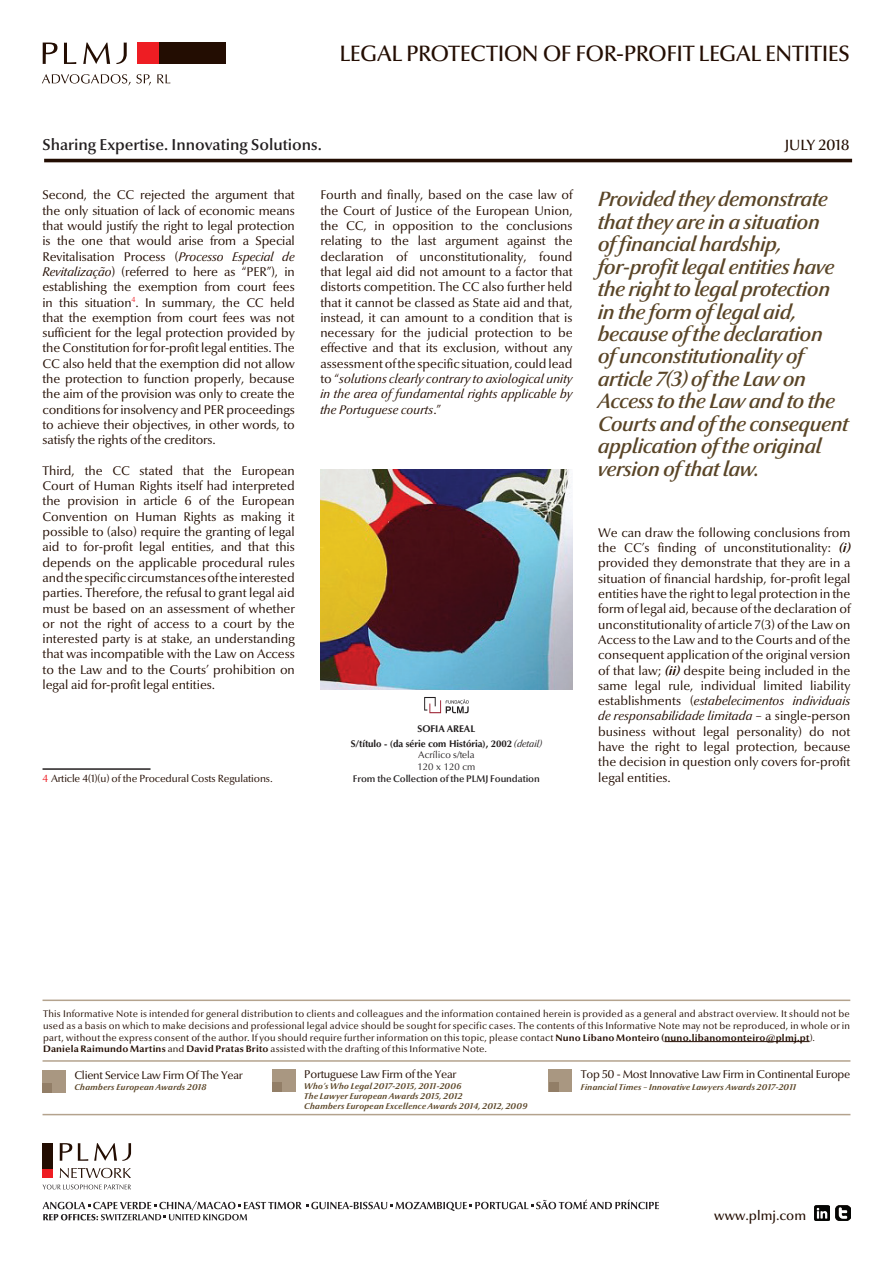
<style>
.page{position:relative;width:893px;height:1263px;background:#fff}
.page>*{position:absolute;margin:0;border:0;box-sizing:border-box;transform-origin:0 0}
.t1{font:500 22.5px "Optima Nova LT";letter-spacing:-.025em;color:#230d02}
.t2{font:italic 600 21px/22.5px "Optima Nova LT";letter-spacing:-.02em;color:#5a4527}
.t3{font:15.9px "Optima Nova LT Demi Os F";color:#231f20}
.t4{font:500 15px "Optima Nova LT";letter-spacing:-.005em;color:#230d02}
.t5{font:500 13.5px "Optima Nova LT";color:#230d02}
.t6{font:12.75px/15.3px "Optima Nova LT";letter-spacing:-.005em;color:#230d02;text-align:justify}
.t7{font:11.4px "Optima Nova LT";letter-spacing:-.02em;color:#230d02}
.t8{font:10.5px "Optima Nova LT";letter-spacing:-.01em;color:#230d02}
.t9{font:9.75px/11.7px "Optima Nova LT";letter-spacing:.015em;color:#230d02;text-align:justify}
.t10{font:700 9.75px/14.7px "Optima";letter-spacing:-.01em;color:#231f20;text-align:center}
.t11{font:600 9.75px "Optima Nova LT";letter-spacing:-.01em;color:#231f20}
.t12{font:9.75px/11.7px "Optima";letter-spacing:-.01em;color:#231f20}
.t13{font:9.45px "Optima Nova LT";letter-spacing:.015em;color:#230d02;scale:1.04 1}
.t14{font:italic 700 8.55px/9.8px "Optima Nova LT";letter-spacing:.025em;color:#5a4527}
.s1{font-style:italic}
.s2{color:#ee1d23}
.s3{font-family:"Optima Nova LT";font-weight:400;font-style:italic}
.s4{font-weight:700;font-style:italic}
.s5{font-weight:700;font-size:9.45px}
.s6{font-size:9.45px}
.s7{font-weight:700}
</style>
<div class="page">
<hr style="left:44px;top:159px;width:808px;height:3px;background:#230d02">
<div style="left:159px;top:43px;width:67px;height:21px;background:#230d02"></div>
<div style="left:137px;top:43px;width:22px;height:21px;background:#ee1d23"></div>
<svg style="left:43px;top:43px;width:84px;height:21px"></svg>
<svg style="left:42px;top:74px;width:109px;height:12px"></svg>
<svg style="left:157px;top:74px;width:13px;height:9px"></svg>
<hr style="left:43px;top:768px;width:108px;height:2px;background:#231f20">
<img style="left:814px;top:1205px;width:15px;height:15px">
<img style="left:835px;top:1205px;width:15px;height:15px">
<svg style="left:43px;top:1184px;width:88px;height:5px"></svg>
<div style="left:43px;top:1168px;width:10px;height:10px;background:#ee1d23"></div>
<div style="left:43px;top:1143px;width:10px;height:25px;background:#230d02"></div>
<svg style="left:60px;top:1143px;width:71px;height:18px"></svg>
<svg style="left:60px;top:1168px;width:71px;height:10px"></svg>
<hr style="left:664px;top:1041px;width:146px;height:1px;background:#230d02">
<hr style="left:43px;top:999px;width:807px;height:2px;background:#b4a38e">
<hr style="left:43px;top:1060px;width:807px;height:2px;background:#b4a38e">
<hr style="left:43px;top:1114px;width:807px;height:1px;background:#b4a38e">
<div style="left:272px;top:1069px;width:23px;height:23px;background:#a99781"></div>
<div style="left:272px;top:1082px;width:10px;height:10px;background:#927e67"></div>
<div style="left:43px;top:1070px;width:23px;height:22px;background:#a99781"></div>
<div style="left:43px;top:1083px;width:9px;height:9px;background:#927e67"></div>
<div style="left:549px;top:1069px;width:23px;height:23px;background:#a99781"></div>
<div style="left:549px;top:1082px;width:10px;height:10px;background:#927e67"></div>
<svg style="left:43px;top:1199px;width:616px;height:21px"></svg>
<svg style="left:424px;top:697px;width:45px;height:16px"></svg>
<img style="left:320px;top:470px;width:253px;height:219px">
<h1 class="t1" style="left:339px;top:40px;width:512px">LEGAL PROTECTION OF FOR-PROFIT LEGAL ENTITIES</h1>
<p class="t3" style="left:43px;top:135px;width:281px">Sharing Expertise. Innovating Solutions.</p>
<p class="t4" style="left:785px;top:136px;width:67px">JULY 2018</p>
<p class="t6" style="left:43px;top:188px;width:254px">Second, the CC rejected the argument that the only situation of lack of economic means that would justify the right to legal protection is the one that would arise from a Special Revitalisation Process (<span class="s1">Processo Especial de Revitalização</span>) (referred to here as “PER”), in establishing the exemption from court fees in this situation<sup>4</sup>. In summary, the CC held that the exemption from court fees was not sufficient for the legal protection provided by the Constitution for for-profit legal entities. The CC also held that the exemption did not allow the protection to function properly, because the aim of the provision was only to create the conditions for insolvency and PER proceedings to achieve their objectives, in other words, to satisfy the rights of the creditors.</p>
<p class="t6" style="left:43px;top:463px;width:254px">Third, the CC stated that the European Court of Human Rights itself had interpreted the provision in article 6 of the European Convention on Human Rights as making it possible to (also) require the granting of legal aid to for-profit legal entities, and that this depends on the applicable procedural rules and the specific circumstances of the interested parties. Therefore, the refusal to grant legal aid must be based on an assessment of whether or not the right of access to a court by the interested party is at stake, an understanding that was incompatible with the Law on Access to the Law and to the Courts’ prohibition on legal aid for-profit legal entities.</p>
<p class="t8" style="left:43px;top:772px;width:232px"><span class="s2">4</span> Article 4(1)(u) of the Procedural Costs Regulations.</p>
<p class="t6" style="left:320px;top:188px;width:254px">Fourth and finally, based on the case law of the Court of Justice of the European Union, the CC, in opposition to the conclusions relating to the last argument against the declaration of unconstitutionality, found that legal aid did not amount to a factor that distorts competition. The CC also further held that it cannot be classed as State aid and that, instead, it can amount to a condition that is necessary for the judicial protection to be effective and that its exclusion, without any assessment of the specific situation, could lead to “<span class="s1">solutions clearly contrary to axiological unity in the area of fundamental rights applicable by the Portuguese courts</span>.”</p>
<p class="t10" style="left:351px;top:721px;width:193px">SOFIA AREAL<br>S/título - (da série com História), 2002 <span class="s3">(detail)</span></p>
<p class="t12" style="left:418px;top:749px;width:59px">Acrílico s/tela<br>120 x 120 cm</p>
<p class="t11" style="left:353px;top:773px;width:188px">From the Collection of the PLMJ Foundation</p>
<p class="t2" style="left:598px;top:188px;width:252px">Provided they demonstrate that they are in a situation<br>of financial hardship, for-profit legal entities have the right to legal protection in the form of legal aid, because of the declaration<br>of unconstitutionality of article 7(3) of the Law on<br>Access to the Law and to the<br>Courts and of the consequent application of the original version of that law.</p>
<p class="t6" style="left:598px;top:525px;width:254px">We can draw the following conclusions from the CC’s finding of unconstitutionality: <span class="s4">(i) </span>provided they demonstrate that they are in a situation of financial hardship, for-profit legal entities have the right to legal protection in the form of legal aid, because of the declaration of unconstitutionality of article 7(3) of the Law on Access to the Law and to the Courts and of the consequent application of the original version of that law; <span class="s4">(ii)</span> despite being included in the same legal rule, individual limited liability establishments (<span class="s1">estabelecimentos individuais de responsabilidade limitada</span> – a single-person business without legal personality) do not have the right to legal protection, because the decision in question only covers for-profit legal entities.</p>
<p class="t9" style="left:43px;top:1008px;width:808px">This Informative Note is intended for general distribution to clients and colleagues and the information contained herein is provided as a general and abstract overview. It should not be used as a basis on which to make decisions and professional legal advice should be sought for specific cases. The contents of this Informative Note may not be reproduced, in whole or in part, without the express consent of the author. If you should require further information on this topic, please contact <span class="s5">Nuno Líbano Monteiro (nuno.libanomonteiro@plmj.pt</span><span class="s6">).</span></p>
<p class="t13" style="left:43px;top:1044px;width:428px"><span class="s7">Daniela Raimundo Martins</span> and <span class="s7">David Pratas Brito</span> assisted with the drafting of this Informative Note.</p>
<p class="t7" style="left:304px;top:1067px;width:154px">Portuguese Law Firm of the Year</p>
<p class="t14" style="left:304px;top:1082px;width:225px">Who’s Who Legal 2017-2015, 2011-2006<br>The Lawyer European Awards 2015, 2012<br>Chambers European Excellence Awards 2014, 2012, 2009</p>
<p class="t7" style="left:581px;top:1068px;width:271px">Top 50 - Most Innovative Law Firm in Continental Europe</p>
<p class="t14" style="left:581px;top:1082px;width:217px">Financial Times – Innovative Lawyers Awards 2017-2011</p>
<p class="t7" style="left:74px;top:1068px;width:170px">Client Service Law Firm Of The Year</p>
<p class="t14" style="left:74px;top:1082px;width:134px">Chambers European Awards 2018</p>
<p class="t5" style="left:714px;top:1208px;width:93px">WWW.PLMJ.COM</p>
</div>
